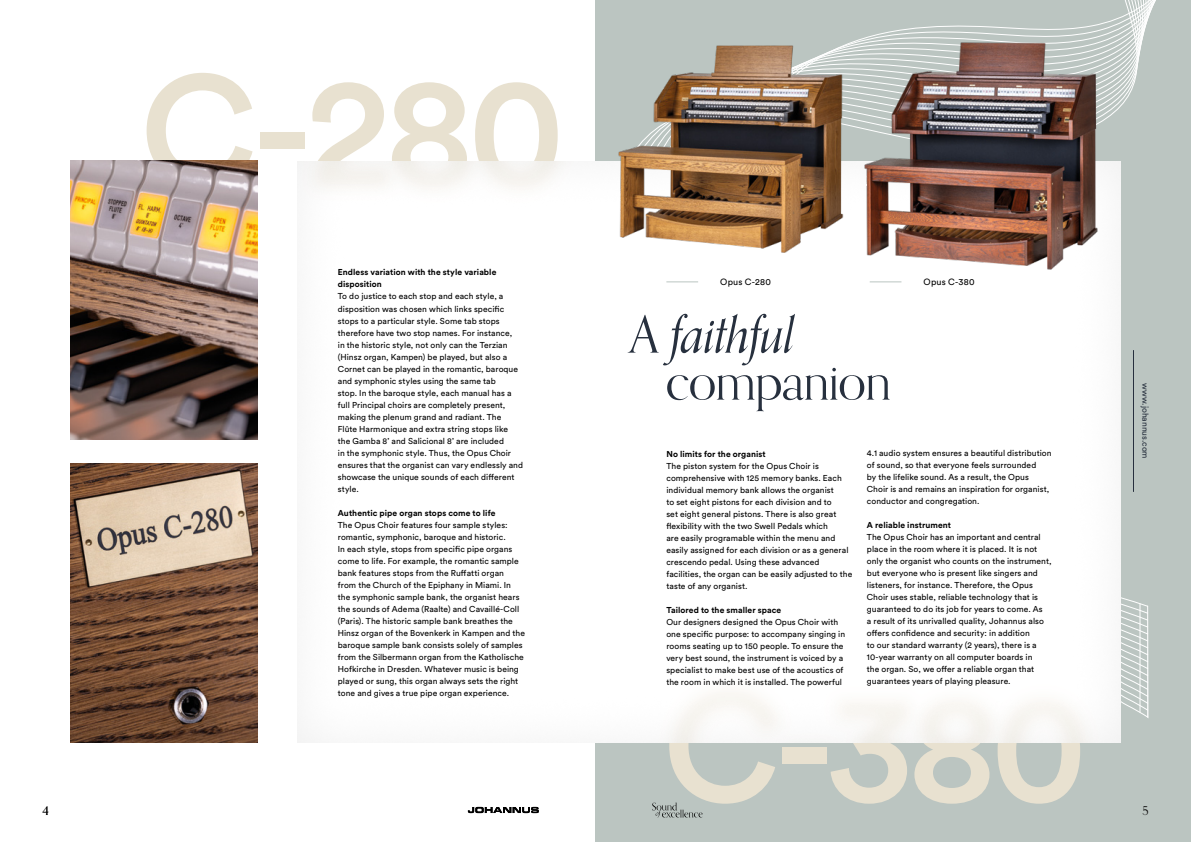
<style>
.page{position:relative;width:1191px;height:842px;background:#fff}
.page>*{position:absolute;margin:0;border:0;box-sizing:border-box;transform-origin:0 0}
.t1{font:500 156px "Circular Std";letter-spacing:-.035em;color:#e8e1d0}
.t2{font:italic 51px "Orpheus Pro";letter-spacing:-.025em;color:#27303e}
.t3{font:51px "Orpheus Pro";letter-spacing:-.02em;color:#27303e}
.t4{font:12px "Orpheus Pro";color:#000}
.INLEIDING_VOOR{font:9px "Circular Std";letter-spacing:.02em;color:#000}
.INLEIDING_VOOR-2{font:8.5px/12px "Circular Std";letter-spacing:.005em;color:#000}
.INLEIDING_VOOR-3{font:700 8.5px/12px "Circular Std";letter-spacing:.01em;color:#000}
.t5{font:8.5px "Circular Std";color:#27303e}
.s1{font-style:normal}
</style>
<div class="page">
<img style="left:71px;top:464px;width:186px;height:279px">
<img style="left:71px;top:161px;width:186px;height:279px">
<div style="left:595px;top:0;width:596px;height:842px;background:#bbc5c1"></div>
<svg style="left:893px;top:0;width:253px;height:449px"></svg>
<svg style="left:1120px;top:584px;width:29px;height:134px"></svg>
<div style="left:297px;top:160px;width:823px;height:583px;background:#fff"></div>
<hr style="left:1133px;top:350px;width:1px;height:142px;background:#27303e">
<img style="left:615px;top:41px;width:238px;height:212px">
<img style="left:853px;top:31px;width:255px;height:239px">
<svg style="left:652px;top:802px;width:50px;height:15px"></svg>
<hr style="left:666px;top:282px;width:32px;height:1px;background:#bbc5c1">
<hr style="left:869px;top:282px;width:32px;height:1px;background:#bbc5c1">
<svg style="left:468px;top:807px;width:71px;height:6px"></svg>
<p class="t1" style="left:140px;top:33px;width:426px">C-280</p>
<p class="INLEIDING_VOOR-3" style="left:338px;top:266px;width:160px">Endless variation with the style variable disposition</p>
<p class="INLEIDING_VOOR-2" style="left:338px;top:290px;width:187px">To do justice to each stop and each style, a disposition was chosen which links specific stops to a particular style. Some tab stops therefore have two stop names. For instance,<br>in the historic style, not only can the Terzian (Hinsz organ, Kampen) be played, but also a Cornet can be played in the romantic, baroque and symphonic styles using the same tab<br>stop. In the baroque style, each manual has a full Principal choirs are completely present, making the plenum grand and radiant. The<br>Flûte Harmonique and extra string stops like<br>the Gamba 8’ and Salicional 8’ are included<br>in the symphonic style. Thus, the Opus Choir ensures that the organist can vary endlessly and showcase the unique sounds of each different style.</p>
<p class="INLEIDING_VOOR-3" style="left:338px;top:506px;width:159px">Authentic pipe organ stops come to life</p>
<p class="INLEIDING_VOOR-2" style="left:338px;top:518px;width:189px">The Opus Choir features four sample styles: romantic, symphonic, baroque and historic.<br>In each style, stops from specific pipe organs come to life. For example, the romantic sample bank features stops from the Ruffatti organ<br>from the Church of the Epiphany in Miami. In the symphonic sample bank, the organist hears the sounds of Adema (Raalte) and Cavaillé-Coll (Paris). The historic sample bank breathes the Hinsz organ of the Bovenkerk in Kampen and the baroque sample bank consists solely of samples from the Silbermann organ from the Katholische Hofkirche in Dresden. Whatever music is being played or sung, this organ always sets the right tone and gives a true pipe organ experience.</p>
<p class="INLEIDING_VOOR" style="left:720px;top:276px;width:52px">Opus C-280</p>
<p class="INLEIDING_VOOR" style="left:923px;top:276px;width:53px">Opus C-380</p>
<p class="t2" style="left:629px;top:295px;width:167px"><span class="s1">A</span> faithful</p>
<p class="t3" style="left:665px;top:349px;width:227px">companion</p>
<p class="INLEIDING_VOOR-3" style="left:666px;top:447px;width:101px">No limits for the organist</p>
<p class="INLEIDING_VOOR-2" style="left:666px;top:459px;width:187px">The piston system for the Opus Choir is comprehensive with 125 memory banks. Each individual memory bank allows the organist<br>to set eight pistons for each division and to<br>set eight general pistons. There is also great flexibility with the two Swell Pedals which<br>are easily programable within the menu and easily assigned for each division or as a general crescendo pedal. Using these advanced facilities, the organ can be easily adjusted to the taste of any organist.</p>
<p class="INLEIDING_VOOR-3" style="left:666px;top:603px;width:116px">Tailored to the smaller space</p>
<p class="INLEIDING_VOOR-2" style="left:666px;top:615px;width:180px">Our designers designed the Opus Choir with one specific purpose: to accompany singing in rooms seating up to 150 people. To ensure the very best sound, the instrument is voiced by a specialist to make best use of the acoustics of the room in which it is installed. The powerful</p>
<p class="INLEIDING_VOOR-2" style="left:867px;top:447px;width:186px">4.1 audio system ensures a beautiful distribution of sound, so that everyone feels surrounded<br>by the lifelike sound. As a result, the Opus Choir is and remains an inspiration for organist, conductor and congregation.</p>
<p class="INLEIDING_VOOR-3" style="left:867px;top:519px;width:86px">A reliable instrument</p>
<p class="INLEIDING_VOOR-2" style="left:867px;top:531px;width:186px">The Opus Choir has an important and central place in the room where it is placed. It is not only the organist who counts on the instrument, but everyone who is present like singers and listeners, for instance. Therefore, the Opus Choir uses stable, reliable technology that is guaranteed to do its job for years to come. As<br>a result of its unrivalled quality, Johannus also offers confidence and security: in addition<br>to our standard warranty (2 years), there is a 10-year warranty on all computer boards in<br>the organ. So, we offer a reliable organ that guarantees years of playing pleasure.</p>
<p class="t1" style="left:662px;top:649px;width:426px">C-380</p>
<p class="t5" style="left:1150px;top:383px;width:77px;rotate:90deg">www.johannus.com</p>
<h3 class="t4" style="left:43px;top:803px;width:8px">4</h3>
<h3 class="t4" style="left:1142px;top:803px;width:8px">5</h3>
</div>
